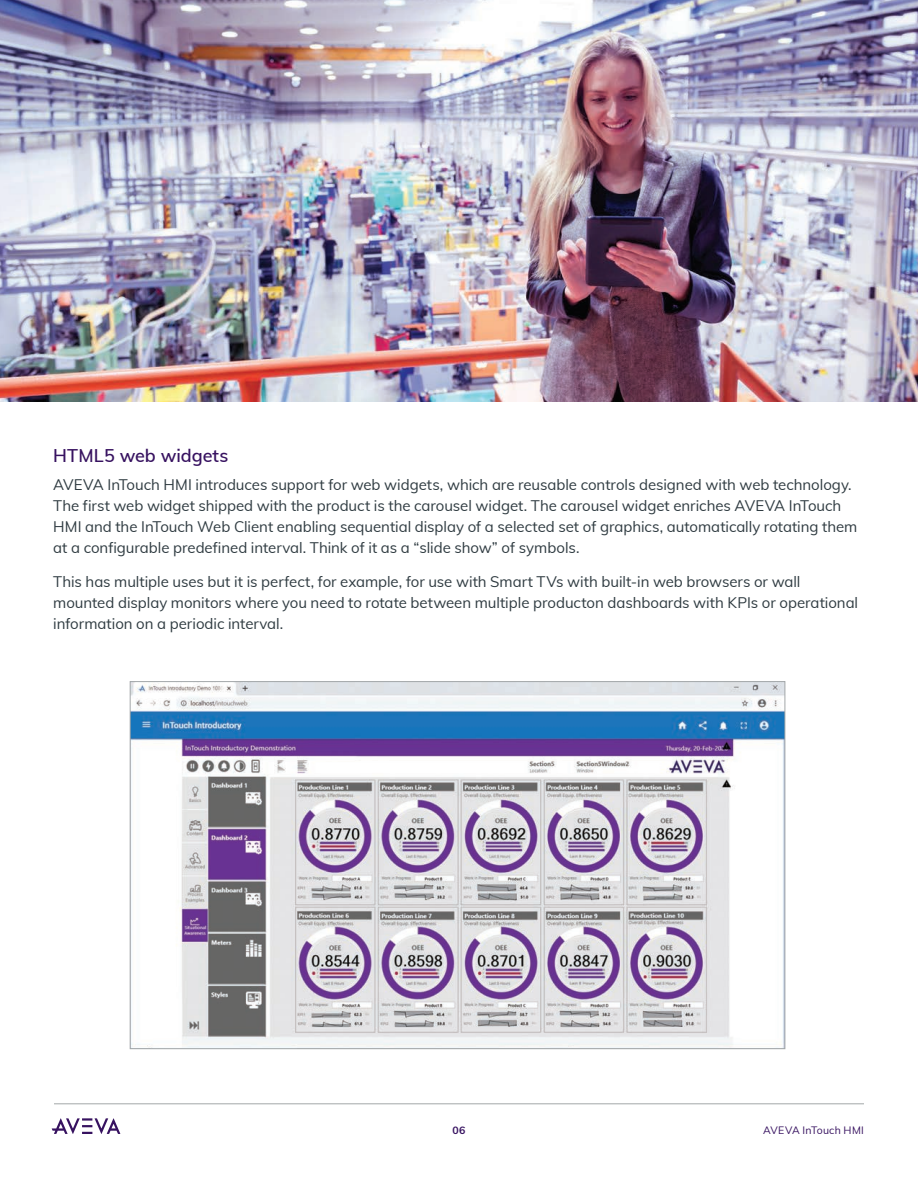
<style>
.page{position:relative;width:918px;height:1188px;background:#fff}
.page>*{position:absolute;margin:0;border:0;box-sizing:border-box;transform-origin:0 0}
.S1_Subheadlines{font:600 18px "Muli";color:#371260}
.Body_Copy{font:15px/21px "Muli";letter-spacing:-.005em;color:#2f3b41}
.t1{font:10.5px "Muli";letter-spacing:.025em;color:#371260}
.t2{font:700 10.5px "Muli";color:#371260}
</style>
<div class="page">
<hr style="left:54px;top:1104px;width:810px;height:1px;background:#a3a7a9">
<svg style="left:52px;top:1118px;width:68px;height:16px"></svg>
<img style="left:132px;top:683px;width:651px;height:364px">
<img style="left:0;top:0;width:918px;height:401px">
<p class="S1_Subheadlines" style="left:53px;top:442px;width:177px">HTML5 web widgets</p>
<p class="Body_Copy" style="left:53px;top:473px;width:806px">AVEVA InTouch HMI introduces support for web widgets, which are reusable controls designed with web technology.<br>The first web widget shipped with the product is the carousel widget. The carousel widget enriches AVEVA InTouch HMI and the InTouch Web Client enabling sequential display of a selected set of graphics, automatically rotating them at a configurable predefined interval. Think of it as a “slide show” of symbols.</p>
<p class="Body_Copy" style="left:53px;top:571px;width:806px">This has multiple uses but it is perfect, for example, for use with Smart TVs with built-in web browsers or wall mounted display monitors where you need to rotate between multiple producton dashboards with KPIs or operational information on a periodic interval.</p>
<p class="t2" style="left:452px;top:1123px;width:15px">06</p>
<p class="t1" style="left:763px;top:1122px;width:102px">AVEVA InTouch HMI</p>
</div>
